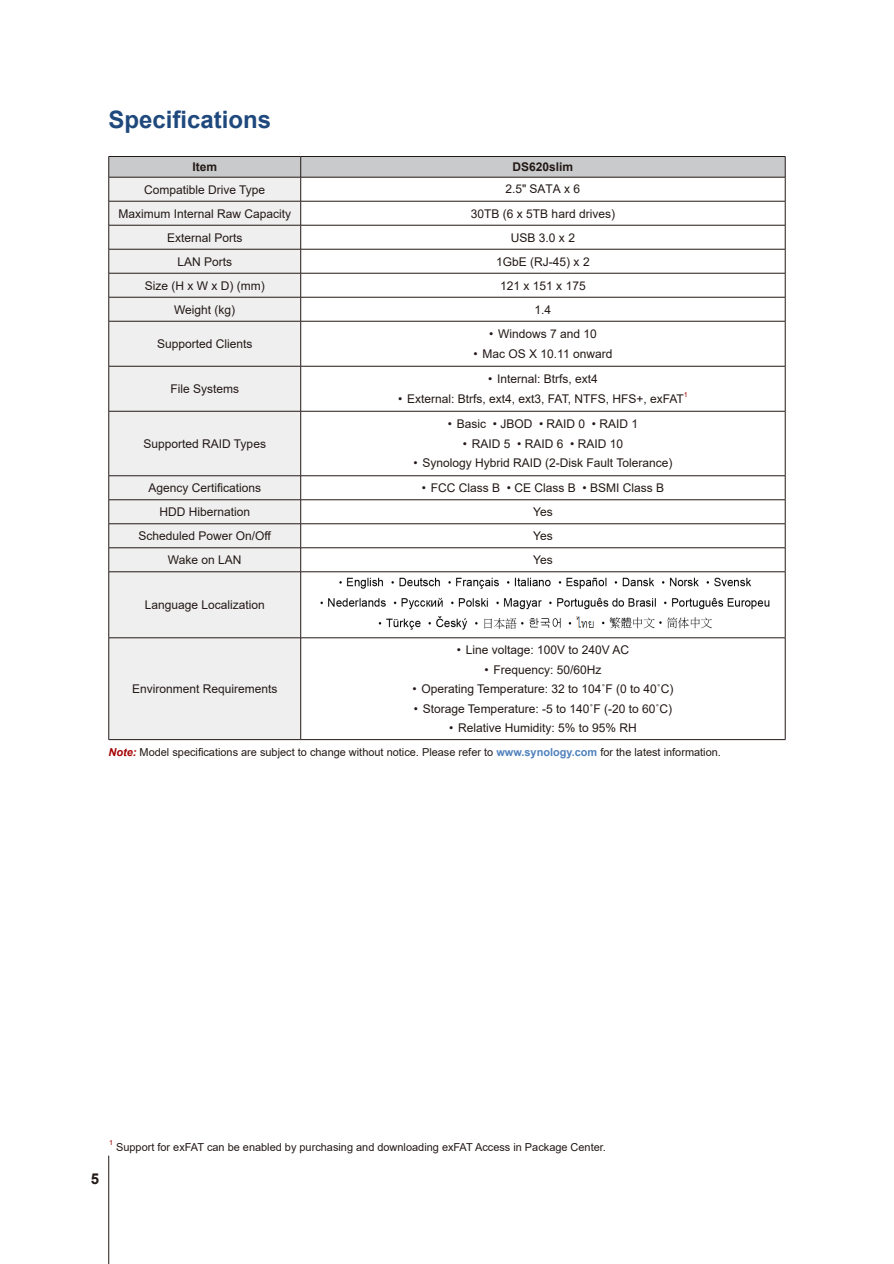
<style>
.page{position:relative;width:894px;height:1264px;background:#fff}
.page>*{position:absolute;margin:0;border:0;box-sizing:border-box;transform-origin:0 0}
.H3-sidebar{font:700 24px "Arial";color:#1f497d}
.PageNumber-sidebar{font:700 15px "Arial";color:#231916}
.xBodyCenter{font:12px "Arial";color:#231916}
.XHeadCenter{font:700 12px "Arial";color:#231916}
.AppendixNote{font:10.95px "Arial";color:#231916}
.AppendixNote-2{font:7.05px "Arial";color:#a40001}
.s1{font-weight:700;font-style:italic;color:#a40001}
.s2{font-weight:700;color:#4f81bd}
</style>
<div class="page">
<div style="left:109px;top:322px;width:191px;height:417px;background:#efeff0"></div>
<hr style="left:109px;top:321px;width:192px;height:1px;background:#231916">
<hr style="left:108px;top:321px;width:1px;height:45px;background:#231916">
<hr style="left:301px;top:321px;width:484px;height:1px;background:#231916">
<hr style="left:300px;top:321px;width:1px;height:45px;background:#231916">
<hr style="left:785px;top:321px;width:1px;height:45px;background:#231916">
<hr style="left:109px;top:366px;width:192px;height:1px;background:#231916">
<hr style="left:108px;top:366px;width:1px;height:45px;background:#231916">
<hr style="left:301px;top:366px;width:484px;height:1px;background:#231916">
<hr style="left:300px;top:366px;width:1px;height:45px;background:#231916">
<hr style="left:785px;top:366px;width:1px;height:45px;background:#231916">
<hr style="left:109px;top:411px;width:192px;height:1px;background:#231916">
<hr style="left:108px;top:411px;width:1px;height:64px;background:#231916">
<hr style="left:301px;top:411px;width:484px;height:1px;background:#231916">
<hr style="left:300px;top:411px;width:1px;height:64px;background:#231916">
<hr style="left:785px;top:411px;width:1px;height:64px;background:#231916">
<hr style="left:109px;top:475px;width:192px;height:1px;background:#231916">
<hr style="left:301px;top:475px;width:484px;height:1px;background:#231916">
<hr style="left:109px;top:499px;width:192px;height:1px;background:#231916">
<hr style="left:301px;top:499px;width:484px;height:1px;background:#231916">
<hr style="left:109px;top:523px;width:192px;height:1px;background:#231916">
<hr style="left:301px;top:523px;width:484px;height:1px;background:#231916">
<hr style="left:109px;top:547px;width:192px;height:1px;background:#231916">
<svg style="left:108px;top:476px;width:1px;height:95px"></svg>
<hr style="left:301px;top:547px;width:484px;height:1px;background:#231916">
<svg style="left:300px;top:476px;width:1px;height:95px"></svg>
<svg style="left:785px;top:476px;width:1px;height:95px"></svg>
<hr style="left:109px;top:571px;width:192px;height:1px;background:#231916">
<hr style="left:108px;top:572px;width:1px;height:65px;background:#231916">
<hr style="left:301px;top:571px;width:484px;height:1px;background:#231916">
<hr style="left:300px;top:572px;width:1px;height:65px;background:#231916">
<hr style="left:785px;top:572px;width:1px;height:65px;background:#231916">
<hr style="left:109px;top:637px;width:192px;height:1px;background:#231916">
<hr style="left:108px;top:638px;width:1px;height:101px;background:#231916">
<hr style="left:301px;top:637px;width:484px;height:1px;background:#231916">
<hr style="left:300px;top:638px;width:1px;height:101px;background:#231916">
<hr style="left:785px;top:638px;width:1px;height:101px;background:#231916">
<hr style="left:109px;top:739px;width:192px;height:1px;background:#231916">
<hr style="left:301px;top:739px;width:484px;height:1px;background:#231916">
<svg style="left:108px;top:156px;width:678px;height:165px"></svg>
<hr style="left:109px;top:177px;width:192px;height:1px;background:#231916">
<hr style="left:301px;top:177px;width:484px;height:1px;background:#231916">
<img style="left:320px;top:577px;width:449px;height:53px">
<hr style="left:108px;top:1155px;width:1px;height:109px;background:#231916">
<p class="H3-sidebar" style="left:109px;top:103px;width:164px">Specifications</p>
<p class="XHeadCenter" style="left:192px;top:158px;width:26px">Item</p>
<p class="XHeadCenter" style="left:513px;top:158px;width:62px">DS620slim</p>
<p class="xBodyCenter" style="left:144px;top:181px;width:123px">Compatible Drive Type</p>
<p class="xBodyCenter" style="left:505px;top:181px;width:76px">2.5" SATA x 6</p>
<p class="xBodyCenter" style="left:118px;top:205px;width:174px">Maximum Internal Raw Capacity</p>
<p class="xBodyCenter" style="left:471px;top:205px;width:146px">30TB (6 x 5TB hard drives)</p>
<p class="xBodyCenter" style="left:167px;top:229px;width:77px">External Ports</p>
<p class="xBodyCenter" style="left:511px;top:229px;width:66px">USB 3.0 x 2</p>
<p class="xBodyCenter" style="left:177px;top:253px;width:56px">LAN Ports</p>
<p class="xBodyCenter" style="left:496px;top:253px;width:95px">1GbE (RJ-45) x 2</p>
<p class="xBodyCenter" style="left:145px;top:277px;width:121px">Size (H x W x D) (mm)</p>
<p class="xBodyCenter" style="left:500px;top:277px;width:87px">121 x 151 x 175</p>
<p class="xBodyCenter" style="left:174px;top:301px;width:63px">Weight (kg)</p>
<p class="xBodyCenter" style="left:535px;top:301px;width:18px">1.4</p>
<p class="xBodyCenter" style="left:157px;top:335px;width:97px">Supported Clients</p>
<p class="xBodyCenter" style="left:489px;top:326px;width:109px">• Windows 7 and 10</p>
<p class="xBodyCenter" style="left:473px;top:345px;width:140px">• Mac OS X 10.11 onward</p>
<p class="xBodyCenter" style="left:170px;top:380px;width:70px">File Systems</p>
<p class="xBodyCenter" style="left:143px;top:435px;width:124px">Supported RAID Types</p>
<p class="xBodyCenter" style="left:488px;top:371px;width:111px">• Internal: Btrfs, ext4</p>
<p class="xBodyCenter" style="left:398px;top:390px;width:287px">• External: Btrfs, ext4, ext3, FAT, NTFS, HFS+, exFAT</p>
<p class="AppendixNote-2" style="left:684px;top:390px;width:5px">1</p>
<p class="xBodyCenter" style="left:448px;top:416px;width:192px">• Basic • JBOD • RAID 0 • RAID 1</p>
<p class="xBodyCenter" style="left:463px;top:435px;width:162px">• RAID 5 • RAID 6 • RAID 10</p>
<p class="xBodyCenter" style="left:413px;top:455px;width:260px">• Synology Hybrid RAID (2-Disk Fault Tolerance)</p>
<p class="xBodyCenter" style="left:148px;top:479px;width:114px">Agency Certifications</p>
<p class="xBodyCenter" style="left:422px;top:479px;width:244px">• FCC Class B • CE Class B • BSMI Class B</p>
<p class="xBodyCenter" style="left:159px;top:503px;width:92px">HDD Hibernation</p>
<p class="xBodyCenter" style="left:533px;top:503px;width:21px">Yes</p>
<p class="xBodyCenter" style="left:138px;top:527px;width:134px">Scheduled Power On/Off</p>
<p class="xBodyCenter" style="left:533px;top:527px;width:21px">Yes</p>
<p class="xBodyCenter" style="left:168px;top:551px;width:75px">Wake on LAN</p>
<p class="xBodyCenter" style="left:533px;top:551px;width:21px">Yes</p>
<p class="xBodyCenter" style="left:145px;top:596px;width:122px">Language Localization</p>
<p class="xBodyCenter" style="left:457px;top:641px;width:174px">• Line voltage: 100V to 240V AC</p>
<p class="xBodyCenter" style="left:484px;top:661px;width:119px">• Frequency: 50/60Hz</p>
<p class="xBodyCenter" style="left:412px;top:680px;width:262px">• Operating Temperature: 32 to 104˚F (0 to 40˚C)</p>
<p class="xBodyCenter" style="left:414px;top:700px;width:260px">• Storage Temperature: -5 to 140˚F (-20 to 60˚C)</p>
<p class="xBodyCenter" style="left:449px;top:719px;width:189px">• Relative Humidity: 5% to 95% RH</p>
<p class="AppendixNote" style="left:109px;top:745px;width:614px"><span class="s1">Note:</span> Model specifications are subject to change without notice. Please refer to <span class="s2">www.synology.com</span> for the latest information.</p>
<p class="xBodyCenter" style="left:132px;top:680px;width:147px">Environment Requirements</p>
<p class="PageNumber-sidebar" style="left:91px;top:1168px;width:10px">5</p>
<p class="AppendixNote-2" style="left:109px;top:1138px;width:5px">1</p>
<p class="AppendixNote" style="left:116px;top:1139px;width:491px">Support for exFAT can be enabled by purchasing and downloading exFAT Access in Package Center.</p>
</div>
